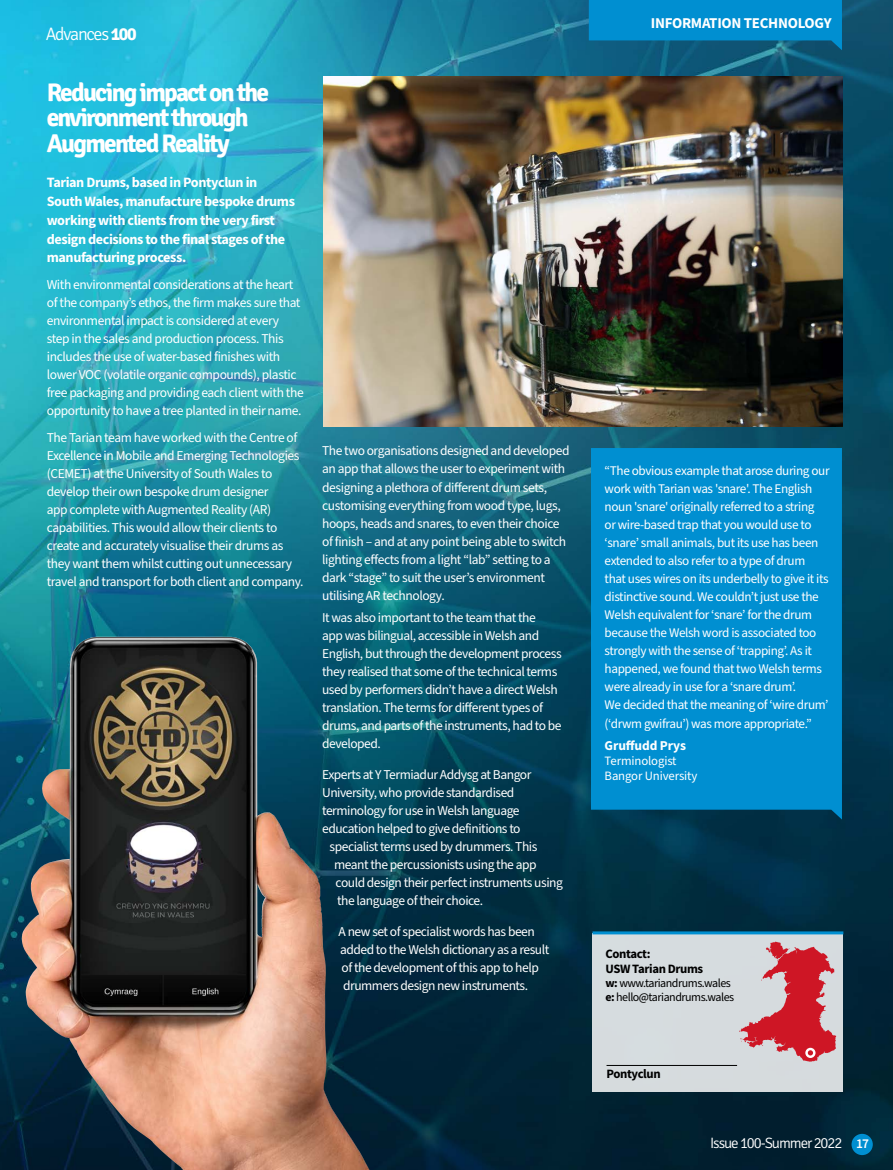
<style>
.page{position:relative;width:893px;height:1170px;background:#fff}
.page>*{position:absolute;margin:0;border:0;box-sizing:border-box;transform-origin:0 0}
.Article_Headers__H2{font:700 25.5px/25.5px "Signika";letter-spacing:-.07em;color:#fff}
.t1{font:300 18px "Signika";letter-spacing:-.07em;color:#fff}
.t2{font:700 15px "Source Sans Pro";letter-spacing:-.02em;color:#fff}
.IssueDetail{font:300 15px "Signika";letter-spacing:-.07em;color:#fff}
.Article_Text__P{font:700 14.25px/18.8px "Source Sans Pro";letter-spacing:-.03em;color:#fff}
.Article_Text__P-2{font:13.5px/18px "Source Sans Pro";letter-spacing:-.035em;color:#fff}
.Quote_Text{font:700 13.5px "Source Sans Pro";letter-spacing:-.01em;color:#fff}
.t3{font:600 13.5px "Source Sans Pro";color:#fff}
.Quote_Text-2{font:13.2px/18px "Source Sans Pro";letter-spacing:-.03em;color:#fff}
.Quote_Text-3{font:12.75px/15px "Source Sans Pro";letter-spacing:-.01em;color:#fff}
.Contact_Text__P{font:700 12.75px/14.2px "Source Sans Pro";letter-spacing:-.03em;color:#000}
.Location__P{font:700 12.75px "Source Sans Pro";letter-spacing:-.03em;color:#000}
.Contact_Text__P-2{font:12px/14.2px "Source Sans Pro";letter-spacing:-.04em;color:#000}
.s1{font-weight:700}
</style>
<div class="page">
<img style="left:0;top:0;width:893px;height:1169px">
<svg style="left:589px;top:0;width:253px;height:50px;background:#0384c0"></svg>
<div style="left:851px;top:1133px;width:22px;height:21px;background:#008fd1;border-radius:50%"></div>
<div style="left:592px;top:933px;width:251px;height:158px;background:#d6dcdf"></div>
<hr style="left:592px;top:931px;width:251px;height:3px;background:#008fd1">
<svg style="left:739px;top:941px;width:97px;height:120px"></svg>
<div style="left:591px;top:448px;width:251px;height:371px;background:#008fd1"></div>
<hr style="left:606px;top:1065px;width:131px;height:1px;background:#000">
<img style="left:323px;top:77px;width:519px;height:349px">
<img style="left:21px;top:639px;width:348px;height:530px">
<h2 class="t1" style="left:46px;top:24px;width:92px">Advances <span class="s1">100</span></h2>
<h2 class="Article_Headers__H2" style="left:47px;top:80px;width:224px">Reducing impact on the environment through<br>Augmented Reality</h2>
<p class="Article_Text__P" style="left:47px;top:173px;width:250px">Tarian Drums, based in Pontyclun in South Wales, manufacture bespoke drums working with clients from the very first design decisions to the final stages of the manufacturing process.</p>
<p class="Article_Text__P-2" style="left:47px;top:276px;width:258px">With environmental considerations at the heart of the company’s ethos, the firm makes sure that environmental impact is considered at every step in the sales and production process. This includes the use of water-based finishes with lower VOC (volatile organic compounds), plastic free packaging and providing each client with the opportunity to have a tree planted in their name.</p>
<p class="Article_Text__P-2" style="left:47px;top:428px;width:258px">The Tarian team have worked with the Centre of Excellence in Mobile and Emerging Technologies (CEMET) at the University of South Wales to develop their own bespoke drum designer<br>app complete with Augmented Reality (AR) capabilities. This would allow their clients to create and accurately visualise their drums as they want them whilst cutting out unnecessary travel and transport for both client and company.</p>
<p class="Article_Text__P-2" style="left:322px;top:442px;width:249px">The two organisations designed and developed an app that allows the user to experiment with designing a plethora of different drum sets, customising everything from wood type, lugs, hoops, heads and snares, to even their choice of finish – and at any point being able to switch lighting effects from a light “lab” setting to a dark “stage” to suit the user’s environment utilising AR technology.</p>
<p class="Article_Text__P-2" style="left:322px;top:608px;width:241px">It was also important to the team that the<br>app was bilingual, accessible in Welsh and English, but through the development process they realised that some of the technical terms used by performers didn’t have a direct Welsh translation. The terms for different types of drums, and parts of the instruments, had to be developed.</p>
<p class="Article_Text__P-2" style="left:322px;top:765px;width:211px">Experts at Y Termiadur Addysg at Bangor</p>
<p class="Article_Text__P-2" style="left:322px;top:783px;width:194px">University, who provide standardised</p>
<p class="Article_Text__P-2" style="left:322px;top:801px;width:199px">terminology for use in Welsh language</p>
<p class="Article_Text__P-2" style="left:322px;top:819px;width:200px">education helped to give definitions to</p>
<p class="Article_Text__P-2" style="left:330px;top:837px;width:209px">specialist terms used by drummers. This</p>
<p class="Article_Text__P-2" style="left:334px;top:855px;width:204px">meant the percussionists using the app</p>
<p class="Article_Text__P-2" style="left:336px;top:873px;width:229px">could design their perfect instruments using</p>
<p class="Article_Text__P-2" style="left:337px;top:891px;width:148px">the language of their choice.</p>
<p class="Article_Text__P-2" style="left:339px;top:922px;width:212px">A new set of specialist words has been added to the Welsh dictionary as a result of the development of this app to help drummers design new instruments.</p>
<p class="t2" style="left:651px;top:13px;width:182px">INFORMATION TECHNOLOGY</p>
<p class="Quote_Text-2" style="left:605px;top:462px;width:226px">“The obvious example that arose during our work with Tarian was 'snare'. The English noun 'snare' originally referred to a string<br>or wire-based trap that you would use to ‘snare’ small animals, but its use has been extended to also refer to a type of drum that uses wires on its underbelly to give it its distinctive sound. We couldn’t just use the Welsh equivalent for ‘snare’ for the drum because the Welsh word is associated too strongly with the sense of ‘trapping’. As it happened, we found that two Welsh terms were already in use for a ‘snare drum’.<br>We decided that the meaning of ‘wire drum’ (‘drwm gwifrau’) was more appropriate.”</p>
<p class="Quote_Text" style="left:605px;top:736px;width:83px">Gruffudd Prys</p>
<p class="Quote_Text-3" style="left:605px;top:753px;width:94px">Terminologist<br>Bangor University</p>
<p class="Contact_Text__P" style="left:605px;top:946px;width:99px">Contact:<br>USW Tarian Drums</p>
<p class="Contact_Text__P-2" style="left:605px;top:976px;width:130px"><span class="s1">w:</span> www.tariandrums.wales <span class="s1">e:</span> hello@tariandrums.wales</p>
<p class="Location__P" style="left:606px;top:1065px;width:56px">Pontyclun</p>
<h4 class="IssueDetail" style="left:710px;top:1134px;width:134px">Issue 100-Summer 2022</h4>
<h1 class="t3" style="left:856px;top:1134px;width:15px">17</h1>
</div>
